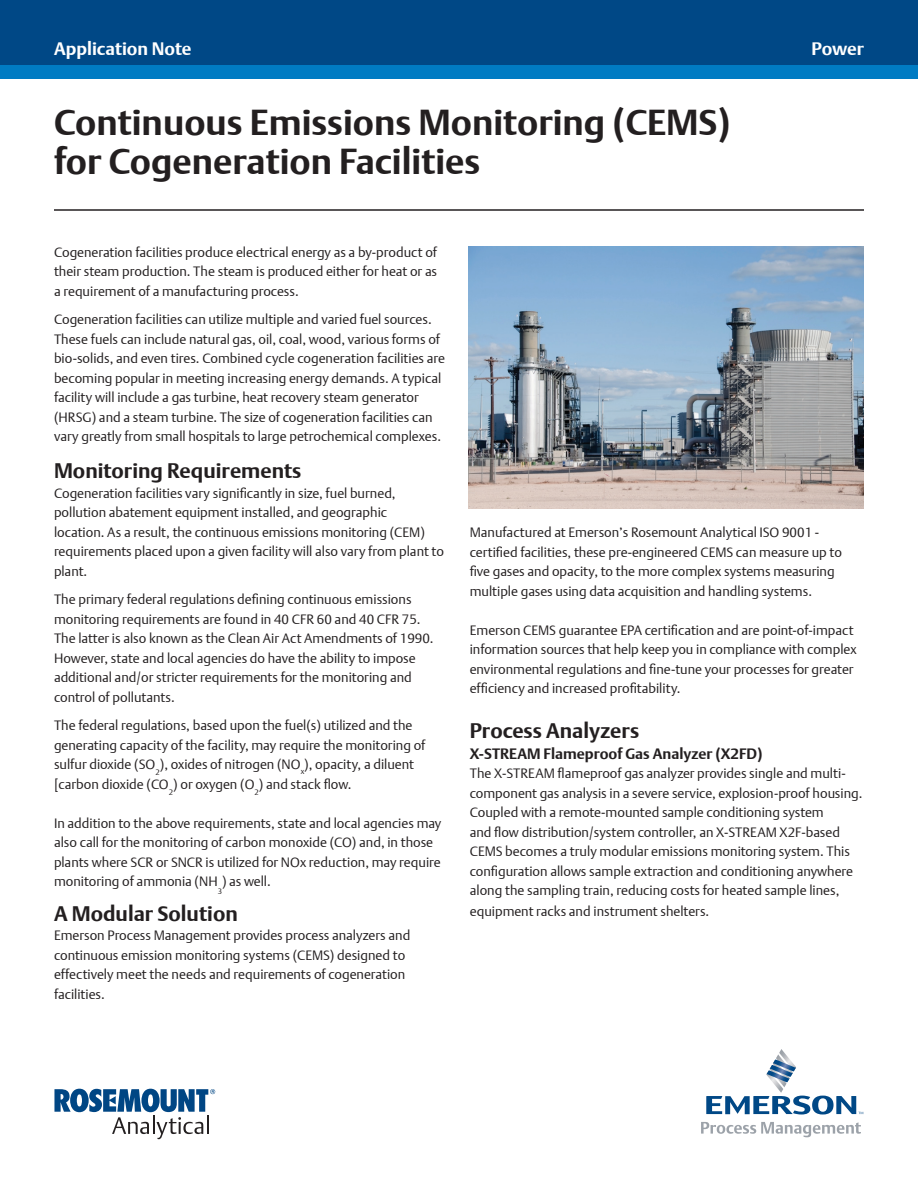
<style>
.page{position:relative;width:918px;height:1188px;background:#fff}
.page>*{position:absolute;margin:0;border:0;box-sizing:border-box;transform-origin:0 0}
.t1{font:700 36px/39px "DTL Argo T";color:#231f20}
.t2{font:700 21px "DTL Argo T";color:#231f20}
.t3{font:700 18px "DTL Argo T";color:#fff}
.t4{font:700 15px "DTL Argo T";color:#231f20}
.t5{font:13.5px/19.5px "DTL Argo T Light";color:#231f20}
.t6{font:7.8px "DTL Argo T Light";color:#231f20}
</style>
<div class="page">
<div style="left:0;top:0;width:918px;height:68px;background:#004886"></div>
<img style="left:469px;top:247px;width:394px;height:261px">
<hr style="left:54px;top:209px;width:810px;height:2px;background:#231f20">
<svg style="left:54px;top:1089px;width:161px;height:50px"></svg>
<svg style="left:706px;top:1049px;width:157px;height:66px"></svg>
<svg style="left:701px;top:1122px;width:160px;height:15px"></svg>
<div style="left:0;top:66px;width:918px;height:13px;background:#007bc3"></div>
<h3 class="t3" style="left:54px;top:37px;width:139px">Application Note</h3>
<h3 class="t3" style="left:812px;top:38px;width:54px">Power</h3>
<h1 class="t1" style="left:54px;top:102px;width:678px">Continuous Emissions Monitoring (CEMS) for Cogeneration Facilities</h1>
<p class="t5" style="left:54px;top:242px;width:385px;text-align:justify">Cogeneration facilities produce electrical energy as a by-product of their steam production. The steam is produced either for heat or as a requirement of a manufacturing process.</p>
<p class="t5" style="left:54px;top:310px;width:393px">Cogeneration facilities can utilize multiple and varied fuel sources.<br>These fuels can include natural gas, oil, coal, wood, various forms of bio-solids, and even tires. Combined cycle cogeneration facilities are becoming popular in meeting increasing energy demands. A typical facility will include a gas turbine, heat recovery steam generator (HRSG) and a steam turbine. The size of cogeneration facilities can vary greatly from small hospitals to large petrochemical complexes.</p>
<h2 class="t2" style="left:54px;top:458px;width:249px">Monitoring Requirements</h2>
<p class="t5" style="left:54px;top:483px;width:392px">Cogeneration facilities vary significantly in size, fuel burned, pollution abatement equipment installed, and geographic<br>location. As a result, the continuous emissions monitoring (CEM) requirements placed upon a given facility will also vary from plant to plant.</p>
<p class="t5" style="left:54px;top:590px;width:381px">The primary federal regulations defining continuous emissions monitoring requirements are found in 40 CFR 60 and 40 CFR 75.<br>The latter is also known as the Clean Air Act Amendments of 1990.<br>However, state and local agencies do have the ability to impose additional and/or stricter requirements for the monitoring and control of pollutants.</p>
<p class="t5" style="left:54px;top:716px;width:373px">The federal regulations, based upon the fuel(s) utilized and the generating capacity of the facility, may require the monitoring of sulfur dioxide (SO<sub>2</sub>), oxides of nitrogen (NO<sub>x</sub>), opacity, a diluent [carbon dioxide (CO<sub>2</sub>) or oxygen (O<sub>2</sub>) and stack flow.</p>
<p class="t5" style="left:54px;top:813px;width:389px">In addition to the above requirements, state and local agencies may also call for the monitoring of carbon monoxide (CO) and, in those plants where SCR or SNCR is utilized for NOx reduction, may require monitoring of ammonia (NH ) as well.</p>
<p class="t6" style="left:218px;top:886px;width:6px">3</p>
<h2 class="t2" style="left:54px;top:901px;width:185px">A Modular Solution</h2>
<p class="t5" style="left:54px;top:925px;width:358px">Emerson Process Management provides process analyzers and continuous emission monitoring systems (CEMS) designed to effectively meet the needs and requirements of cogeneration facilities.</p>
<p class="t5" style="left:470px;top:523px;width:374px">Manufactured at Emerson’s Rosemount Analytical ISO 9001 - certified facilities, these pre-engineered CEMS can measure up to five gases and opacity, to the more complex systems measuring multiple gases using data acquisition and handling systems.</p>
<p class="t5" style="left:470px;top:620px;width:389px">Emerson CEMS guarantee EPA certification and are point-of-impact information sources that help keep you in compliance with complex environmental regulations and fine-tune your processes for greater efficiency and increased profitability.</p>
<h2 class="t2" style="left:470px;top:718px;width:171px">Process Analyzers</h2>
<p class="t4" style="left:470px;top:745px;width:294px">X-STREAM Flameproof Gas Analyzer (X2FD)</p>
<p class="t5" style="left:470px;top:764px;width:394px">The X-STREAM flameproof gas analyzer provides single and multi&shy;component gas analysis in a severe service, explosion-proof housing.<br>Coupled with a remote-mounted sample conditioning system<br>and flow distribution/system controller, an X-STREAM X2F-based CEMS becomes a truly modular emissions monitoring system. This configuration allows sample extraction and conditioning anywhere along the sampling train, reducing costs for heated sample lines,</p>
<p class="t5" style="left:470px;top:902px;width:241px">equipment racks and instrument shelters.</p>
</div>
